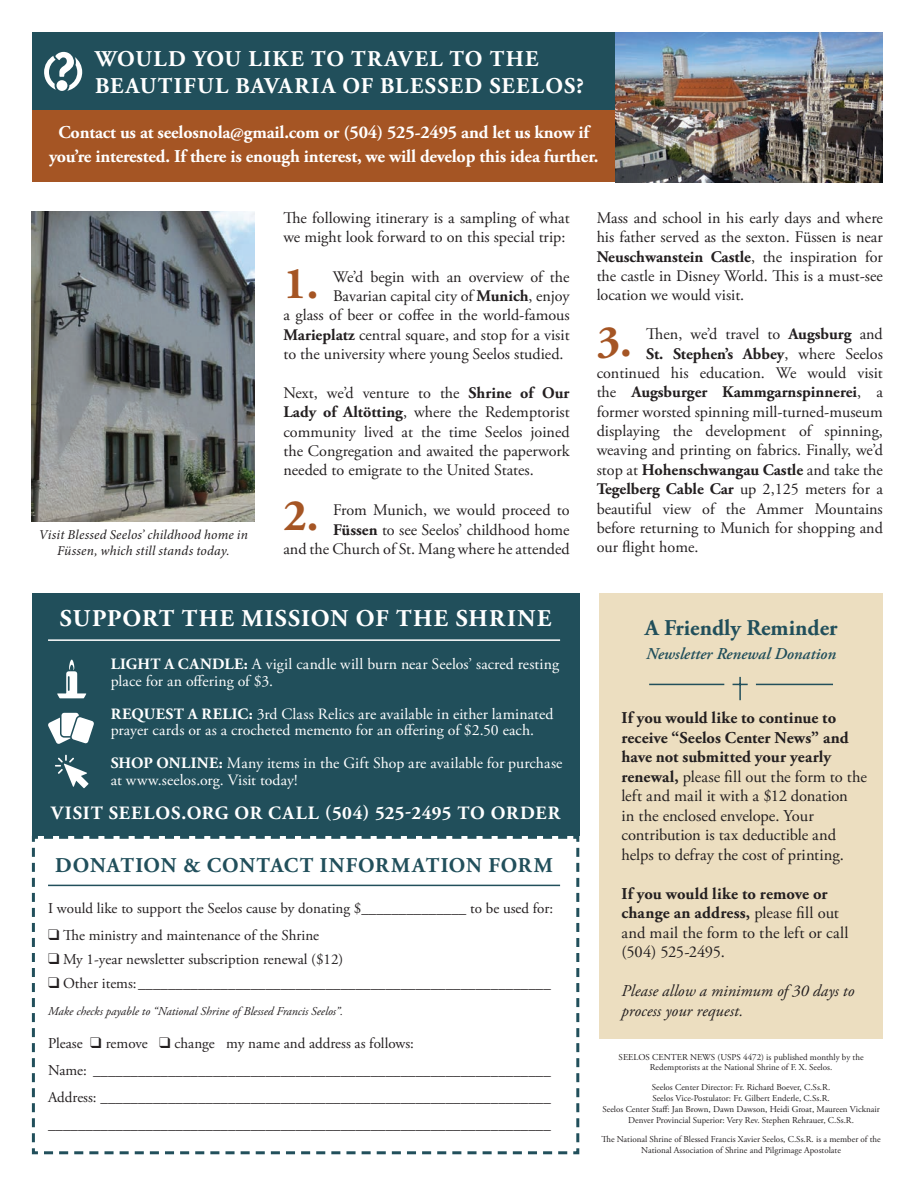
<style>
.page{position:relative;width:918px;height:1189px;background:#fff}
.page>*{position:absolute;margin:0;border:0;box-sizing:border-box;transform-origin:0 0}
.t1{font:700 45px "Adobe Garamond Pro";color:#a55524}
.t2{font:700 24px "Adobe Garamond Pro";letter-spacing:.05em;color:#fff}
.t3{font:700 22.5px/27px "Adobe Garamond Pro";letter-spacing:.055em;color:#fff}
.t4{font:700 22.5px "Adobe Garamond Pro";color:#214f5b}
.t5{font:700 21px "Adobe Garamond Pro";letter-spacing:.035em;color:#214f5b}
.t6{font:700 18.75px "Adobe Garamond Pro";letter-spacing:.04em;color:#fff}
.t7{font:700 18px/24px "Adobe Garamond Pro";letter-spacing:-.01em;color:#fff;text-align:center}
.t8{font:16.5px/19.5px "Adobe Garamond Pro";letter-spacing:-.005em;color:#231f20}
.t9{font:italic 16.5px/19.5px "Adobe Garamond Pro";letter-spacing:.005em;color:#231f20}
.t10{font:italic 600 16.5px "Adobe Garamond Pro";color:#214f5b}
.t11{font:16.2px/19.4px "Adobe Garamond Pro";color:#231f20;text-align:justify}
.t12{font:700 16.2px "Adobe Garamond Pro";color:#231f20}
.t13{font:15.75px/16.5px "Adobe Garamond Pro";letter-spacing:.005em;color:#fff}
.t14{font:15px/27px "Adobe Garamond Pro";color:#231f20}
.t15{font:italic 13.5px/16.2px "Minion Pro";letter-spacing:.01em;color:#231f20;text-align:center}
.t16{font:italic 12px "Adobe Garamond Pro";color:#231f20}
.t17{font:9px/10.8px "Adobe Garamond Pro";color:#231f20;text-align:center}
.s1{font-weight:700}
.s2{font-weight:400}
</style>
<div class="page">
<div style="left:32px;top:110px;width:589px;height:72px;background:#a55524"></div>
<svg style="left:31px;top:834px;width:549px;height:321px"></svg>
<div style="left:32px;top:594px;width:547px;height:241px;background:#214f5b"></div>
<svg style="left:57px;top:659px;width:29px;height:39px"></svg>
<svg style="left:55px;top:754px;width:34px;height:34px"></svg>
<div style="left:60px;top:711px;width:20px;height:26px;border:2px solid #214f5b;border-radius:3px"></div>
<svg style="left:48px;top:714px;width:46px;height:30px"></svg>
<div style="left:599px;top:594px;width:283px;height:445px;background:#ecdec0"></div>
<svg style="left:732px;top:677px;width:15px;height:23px"></svg>
<hr style="left:649px;top:683px;width:75px;height:2px;background:#214f5b">
<hr style="left:755px;top:683px;width:77px;height:2px;background:#214f5b">
<hr style="left:48px;top:639px;width:512px;height:2px;background:#fff">
<hr style="left:48px;top:884px;width:512px;height:2px;background:#214f5b">
<div style="left:32px;top:33px;width:589px;height:77px;background:#214f5b"></div>
<img style="left:615px;top:33px;width:267px;height:149px">
<svg style="left:44px;top:52px;width:38px;height:39px"></svg>
<img style="left:32px;top:211px;width:223px;height:310px">
<h3 class="t3" style="left:95px;top:46px;width:490px">WOULD YOU LIKE TO TRAVEL TO THE<br>BEAUTIFUL BAVARIA OF BLESSED SEELOS?</h3>
<p class="t7" style="left:49px;top:120px;width:550px">Contact us at seelosnola@gmail.com or (504) 525-2495 and let us know if you’re interested. If there is enough interest, we will develop this idea further.</p>
<p class="t15" style="left:39px;top:526px;width:210px">Visit Blessed Seelos’ childhood home in<br>Füssen, which still stands today.</p>
<p class="t11" style="left:283px;top:209px;width:288px">The following itinerary is a sampling of what we might look forward to on this special trip:</p>
<h1 class="t1" style="left:283px;top:257px;width:37px">1.</h1>
<p class="t11" style="left:333px;top:267px;width:238px">We’d begin with an overview of the</p>
<p class="t11" style="left:333px;top:287px;width:238px">Bavarian capital city of <span class="s1">Munich</span>, enjoy</p>
<p class="t11" style="left:283px;top:306px;width:288px">a glass of beer or coffee in the world-famous</p>
<p class="t11" style="left:283px;top:325px;width:288px"><span class="s1">Marieplatz</span> central square, and stop for a visit</p>
<p class="t11" style="left:283px;top:345px;width:281px">to the university where young Seelos studied.</p>
<p class="t11" style="left:283px;top:383px;width:288px">Next, we’d venture to the <span class="s1">Shrine of Our Lady of Altötting</span>, where the Redemptorist community lived at the time Seelos joined the Congregation and awaited the paperwork needed to emigrate to the United States.</p>
<h1 class="t1" style="left:283px;top:490px;width:37px">2.</h1>
<p class="t11" style="left:283px;top:501px;width:288px;text-align:right">From Munich, we would proceed to<br><span class="s1">Füssen</span> to see Seelos’ childhood home<br>and the Church of St. Mang where he attended</p>
<h2 class="t2" style="left:60px;top:605px;width:493px">SUPPORT THE MISSION OF THE SHRINE</h2>
<p class="t13" style="left:111px;top:656px;width:450px"><span class="s1">LIGHT A CANDLE:</span> A vigil candle will burn near Seelos’ sacred resting place for an offering of $3.</p>
<p class="t13" style="left:111px;top:706px;width:444px"><span class="s1">REQUEST A RELIC:</span> 3rd Class Relics are available in either laminated prayer cards or as a crocheted memento for an offering of $2.50 each.</p>
<p class="t13" style="left:111px;top:755px;width:453px"><span class="s1">SHOP ONLINE:</span> Many items in the Gift Shop are available for purchase at www.seelos.org. Visit today!</p>
<p class="t6" style="left:51px;top:801px;width:510px">VISIT SEELOS.ORG OR CALL (504) 525-2495 TO ORDER</p>
<p class="t5" style="left:55px;top:852px;width:499px">DONATION &amp; CONTACT INFORMATION FORM</p>
<p class="t14" style="left:48px;top:895px;width:506px">I would like to support the Seelos cause by donating $______________ to be used for:</p>
<p class="t14" style="left:48px;top:922px;width:272px">❑ The ministry and maintenance of the Shrine</p>
<p class="t14" style="left:48px;top:946px;width:297px">❑ My 1-year newsletter subscription renewal ($12)</p>
<p class="t14" style="left:48px;top:970px;width:504px">❑ Other items:_______________________________________________________</p>
<p class="t16" style="left:48px;top:1004px;width:296px">Make checks payable to “National Shrine of Blessed Francis Seelos”.</p>
<p class="t14" style="left:48px;top:1030px;width:504px">Please ❑ remove ❑ change my name and address as follows:<br>Name: _____________________________________________________________ Address: ____________________________________________________________ ___________________________________________________________________</p>
<p class="t11" style="left:596px;top:209px;width:288px">Mass and school in his early days and where his father served as the sexton. Füssen is near <span class="s1">Neuschwanstein Castle</span>, the inspiration for the castle in Disney World. This is a must-see location we would visit.</p>
<h1 class="t1" style="left:596px;top:315px;width:37px">3.</h1>
<p class="t11" style="left:646px;top:325px;width:238px">Then, we’d travel to <span class="s1">Augsburg</span> and</p>
<p class="t12" style="left:646px;top:344px;width:238px">St. Stephen’s Abbey<span class="s2">, where Seelos</span></p>
<p class="t11" style="left:596px;top:364px;width:288px">continued his education. We would visit</p>
<p class="t12" style="left:596px;top:383px;width:288px"><span class="s2">the</span> Augsburger Kammgarnspinnerei<span class="s2">, a</span></p>
<p class="t11" style="left:596px;top:402px;width:288px">former worsted spinning mill-turned-museum</p>
<p class="t11" style="left:596px;top:422px;width:288px">displaying the development of spinning,</p>
<p class="t11" style="left:596px;top:441px;width:288px">weaving and printing on fabrics. Finally, we’d</p>
<p class="t12" style="left:596px;top:460px;width:288px"><span class="s2">stop at</span> Hohenschwangau Castle <span class="s2">and take the</span></p>
<p class="t12" style="left:596px;top:479px;width:288px">Tegelberg Cable Car <span class="s2">up 2,125 meters for a</span></p>
<p class="t11" style="left:596px;top:499px;width:288px">beautiful view of the Ammer Mountains</p>
<p class="t11" style="left:596px;top:518px;width:288px">before returning to Munich for shopping and</p>
<p class="t11" style="left:596px;top:538px;width:103px">our flight home.</p>
<h3 class="t4" style="left:644px;top:614px;width:194px">A Friendly Reminder</h3>
<p class="t10" style="left:646px;top:644px;width:191px">Newsletter Renewal Donation</p>
<p class="t8" style="left:621px;top:709px;width:247px"><span class="s1">If you would like to continue to receive “Seelos Center News” and have not submitted your yearly renewal,</span> please fill out the form to the left and mail it with a $12 donation<br>in the enclosed envelope. Your contribution is tax deductible and helps to defray the cost of printing.</p>
<p class="t8" style="left:621px;top:884px;width:229px"><span class="s1">If you would like to remove or change an address,</span> please fill out and mail the form to the left or call (504) 525-2495.</p>
<p class="t9" style="left:621px;top:981px;width:234px">Please allow a minimum of 30 days to process your request.</p>
<p class="t17" style="left:618px;top:1051px;width:246px">SEELOS CENTER NEWS (USPS 4472) is published monthly by the<br>Redemptorists at the National Shrine of F. X. Seelos.</p>
<p class="t17" style="left:602px;top:1082px;width:279px">Seelos Center Director: Fr. Richard Boever, C.Ss.R.<br>Seelos Vice-Postulator: Fr. Gilbert Enderle, C.Ss.R.<br>Seelos Center Staff: Jan Brown, Dawn Dawson, Heidi Groat, Maureen Vicknair Denver Provincial Superior: Very Rev. Stephen Rehrauer, C.Ss.R.</p>
<p class="t17" style="left:601px;top:1134px;width:281px">The National Shrine of Blessed Francis Xavier Seelos, C.Ss.R. is a member of the<br>National Association of Shrine and Pilgrimage Apostolate</p>
</div>
